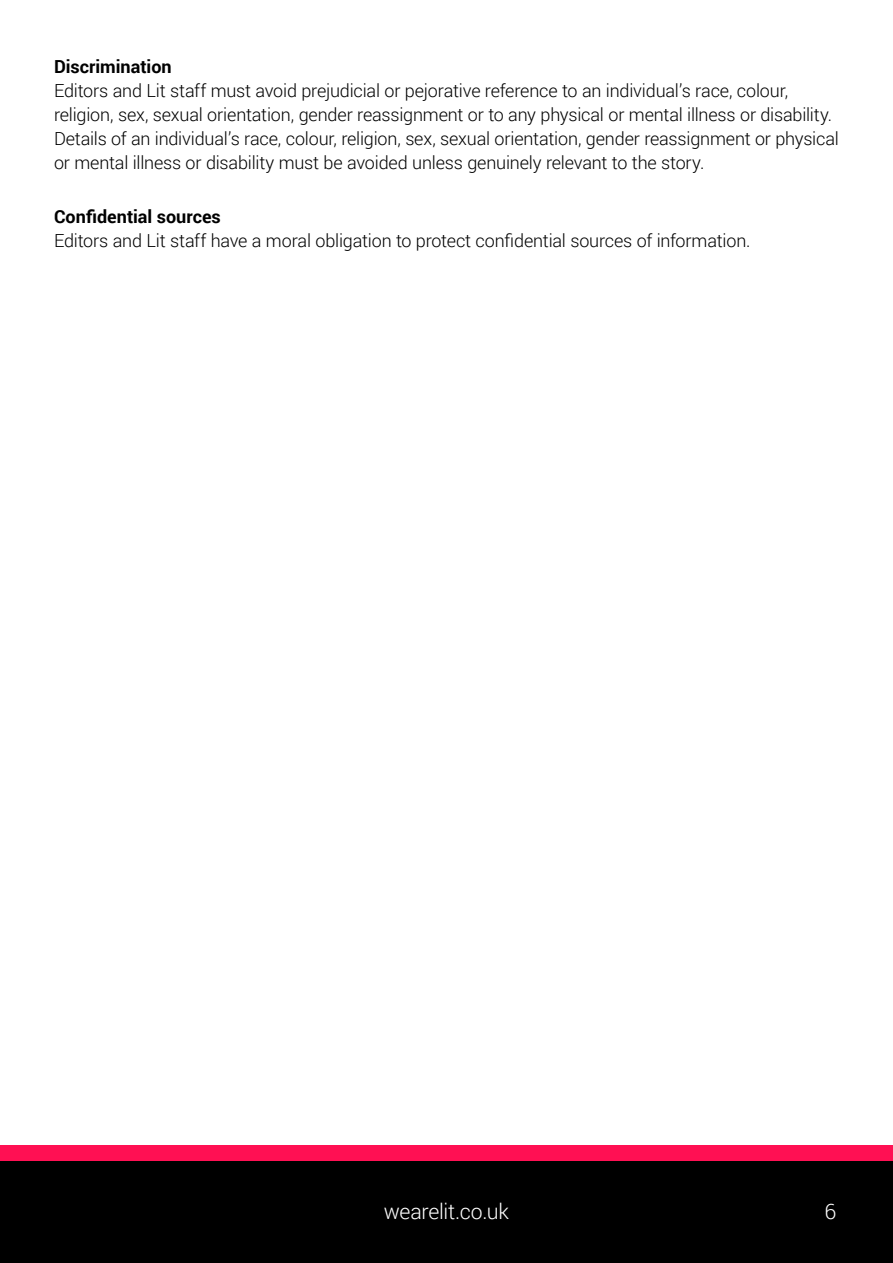
<style>
.page{position:relative;width:893px;height:1263px;background:#fff}
.page>*{position:absolute;margin:0;border:0;box-sizing:border-box;transform-origin:0 0}
.t1{font:300 21.3px "Roboto";letter-spacing:-.01em;color:#fff}
.t2{font:300 18px/24px "Roboto";letter-spacing:-.01em;color:#000}
.t3{font:700 18px "Roboto";color:#000}
</style>
<div class="page">
<div style="left:0;top:1160px;width:893px;height:103px;background:#000"></div>
<div style="left:0;top:1145px;width:893px;height:15px;background:#ff1053"></div>
<p class="t3" style="left:54px;top:54px;width:119px">Discrimination</p>
<p class="t2" style="left:54px;top:78px;width:786px">Editors and Lit staff must avoid prejudicial or pejorative reference to an individual’s race, colour, religion, sex, sexual orientation, gender reassignment or to any physical or mental illness or disability.<br>Details of an individual’s race, colour, religion, sex, sexual orientation, gender reassignment or physical or mental illness or disability must be avoided unless genuinely relevant to the story.</p>
<p class="t3" style="left:54px;top:204px;width:168px">Confidential sources</p>
<p class="t2" style="left:54px;top:228px;width:698px">Editors and Lit staff have a moral obligation to protect confidential sources of information.</p>
<p class="t1" style="left:384px;top:1197px;width:126px">wearelit.co.uk</p>
<p class="t1" style="left:824px;top:1197px;width:13px">6</p>
</div>
